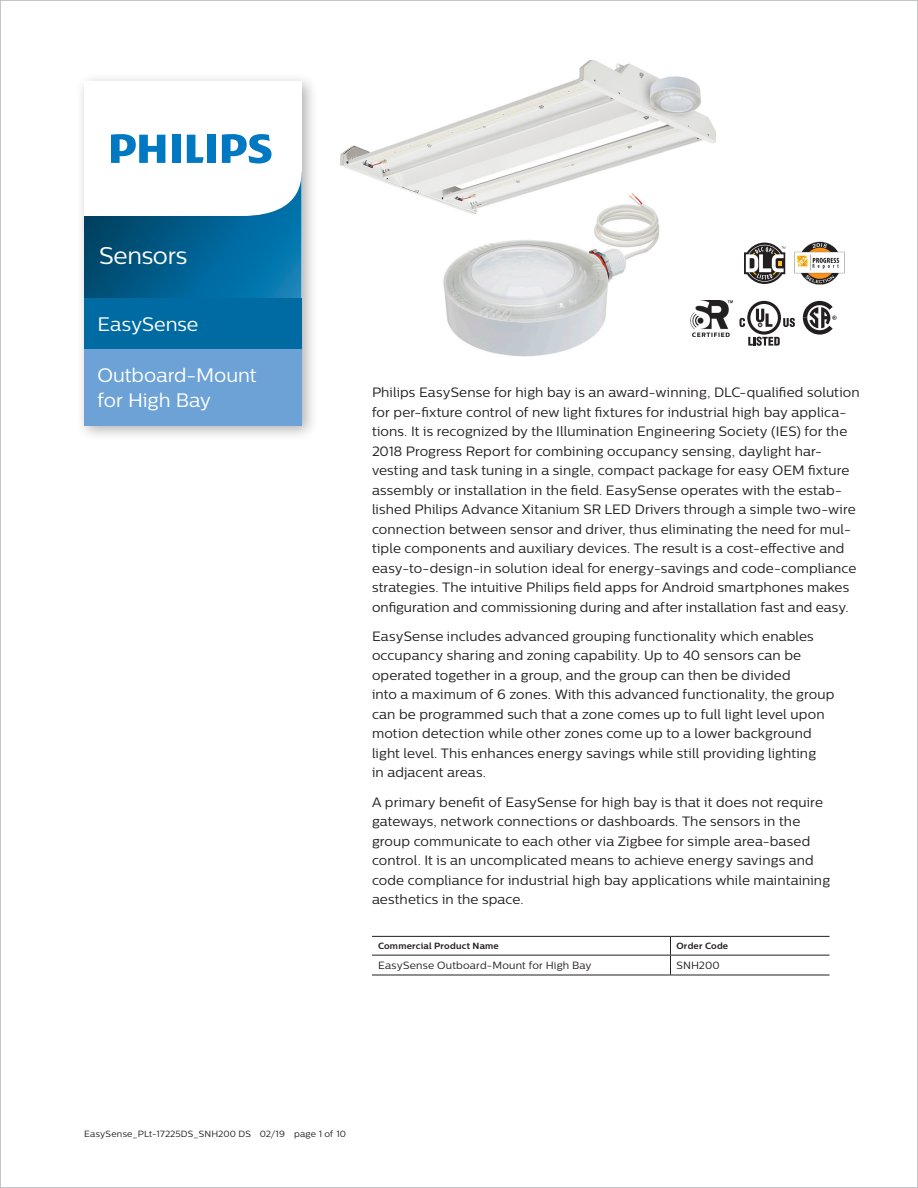
<style>
.page{position:relative;width:918px;height:1188px;background:#fff}
.page>*{position:absolute;margin:0;border:0;box-sizing:border-box;transform-origin:0 0}
.Title_16{font:24px "Centrale Sans";letter-spacing:-.01em;color:#fff}
.Title_13{font:19.5px/25.5px "Centrale Sans";letter-spacing:-.005em;color:#fff}
.Body_09{font:13.5px/19.5px "Centrale Sans";letter-spacing:.01em;color:#231f20}
.t1{font:10.5px "Centrale Sans";letter-spacing:.02em;color:#231f20}
.t2{font:9px "Centrale Sans";letter-spacing:.015em;color:#231f20}
.t3{font:700 9px "Centrale Sans";letter-spacing:.025em;color:#231f20}
</style>
<div class="page">
<img style="left:340px;top:60px;width:376px;height:142px">
<hr style="left:372px;top:955px;width:298px;height:1px;background:#231f20">
<hr style="left:372px;top:975px;width:298px;height:1px;background:#231f20">
<hr style="left:670px;top:955px;width:160px;height:1px;background:#231f20">
<hr style="left:670px;top:975px;width:160px;height:1px;background:#231f20">
<svg style="left:670px;top:937px;width:1px;height:38px"></svg>
<hr style="left:372px;top:936px;width:298px;height:1px;background:#231f20">
<hr style="left:670px;top:936px;width:160px;height:1px;background:#231f20">
<div style="left:76px;top:73px;width:242px;height:369px;background:#231f20;opacity:.35"></div>
<div style="left:84px;top:298px;width:218px;height:52px;background:#006ba3"></div>
<div style="left:84px;top:349px;width:218px;height:77px;background:#6ca2d6"></div>
<svg style="left:84px;top:81px;width:218px;height:217px"></svg>
<svg style="left:803px;top:301px;width:34px;height:34px"></svg>
<svg style="left:748px;top:337px;width:32px;height:9px"></svg>
<svg style="left:783px;top:318px;width:12px;height:9px"></svg>
<svg style="left:747px;top:301px;width:34px;height:34px"></svg>
<div style="left:750px;top:304px;width:28px;height:27px;background:#fff;border-radius:50%"></div>
<svg style="left:756px;top:309px;width:16px;height:18px"></svg>
<svg style="left:740px;top:318px;width:5px;height:9px"></svg>
<img style="left:690px;top:301px;width:43px;height:36px">
<img style="left:438px;top:189px;width:232px;height:168px">
<img style="left:794px;top:241px;width:51px;height:44px">
<svg style="left:744px;top:243px;width:41px;height:41px"></svg>
<p class="Title_16" style="left:99px;top:242px;width:90px">Sensors</p>
<p class="Title_13" style="left:98px;top:311px;width:103px">EasySense</p>
<p class="Title_13" style="left:98px;top:362px;width:161px">Outboard-Mount for High Bay</p>
<p class="Body_09" style="left:372px;top:382px;width:489px">Philips EasySense for high bay is an award-winning, DLC-qualified solution for per-fixture control of new light fixtures for industrial high bay applica&shy;tions. It is recognized by the Illumination Engineering Society (IES) for the 2018 Progress Report for combining occupancy sensing, daylight har&shy;vesting and task tuning in a single, compact package for easy OEM fixture assembly or installation in the field. EasySense operates with the estab&shy;lished Philips Advance Xitanium SR LED Drivers through a simple two-wire connection between sensor and driver, thus eliminating the need for mul&shy;tiple components and auxiliary devices. The result is a cost-effective and easy-to-design-in solution ideal for energy-savings and code-compliance strategies. The intuitive Philips field apps for Android smartphones makes onfiguration and commissioning during and after installation fast and easy.</p>
<p class="Body_09" style="left:372px;top:626px;width:464px">EasySense includes advanced grouping functionality which enables occupancy sharing and zoning capability. Up to 40 sensors can be operated together in a group, and the group can then be divided<br>into a maximum of 6 zones. With this advanced functionality, the group can be programmed such that a zone comes up to full light level upon motion detection while other zones come up to a lower background light level. This enhances energy savings while still providing lighting<br>in adjacent areas.</p>
<p class="Body_09" style="left:372px;top:792px;width:460px">A primary benefit of EasySense for high bay is that it does not require gateways, network connections or dashboards. The sensors in the group communicate to each other via Zigbee for simple area-based control. It is an uncomplicated means to achieve energy savings and code compliance for industrial high bay applications while maintaining aesthetics in the space.</p>
<p class="t3" style="left:378px;top:941px;width:122px">Commercial Product Name</p>
<p class="t3" style="left:676px;top:941px;width:53px">Order Code</p>
<p class="t1" style="left:378px;top:959px;width:215px">EasySense Outboard-Mount for High Bay</p>
<p class="t1" style="left:676px;top:959px;width:45px">SNH200</p>
<p class="t2" style="left:84px;top:1129px;width:264px">EasySense_PLt-17225DS_SNH200 DS 02/19 page 1 of 10</p>
</div>
